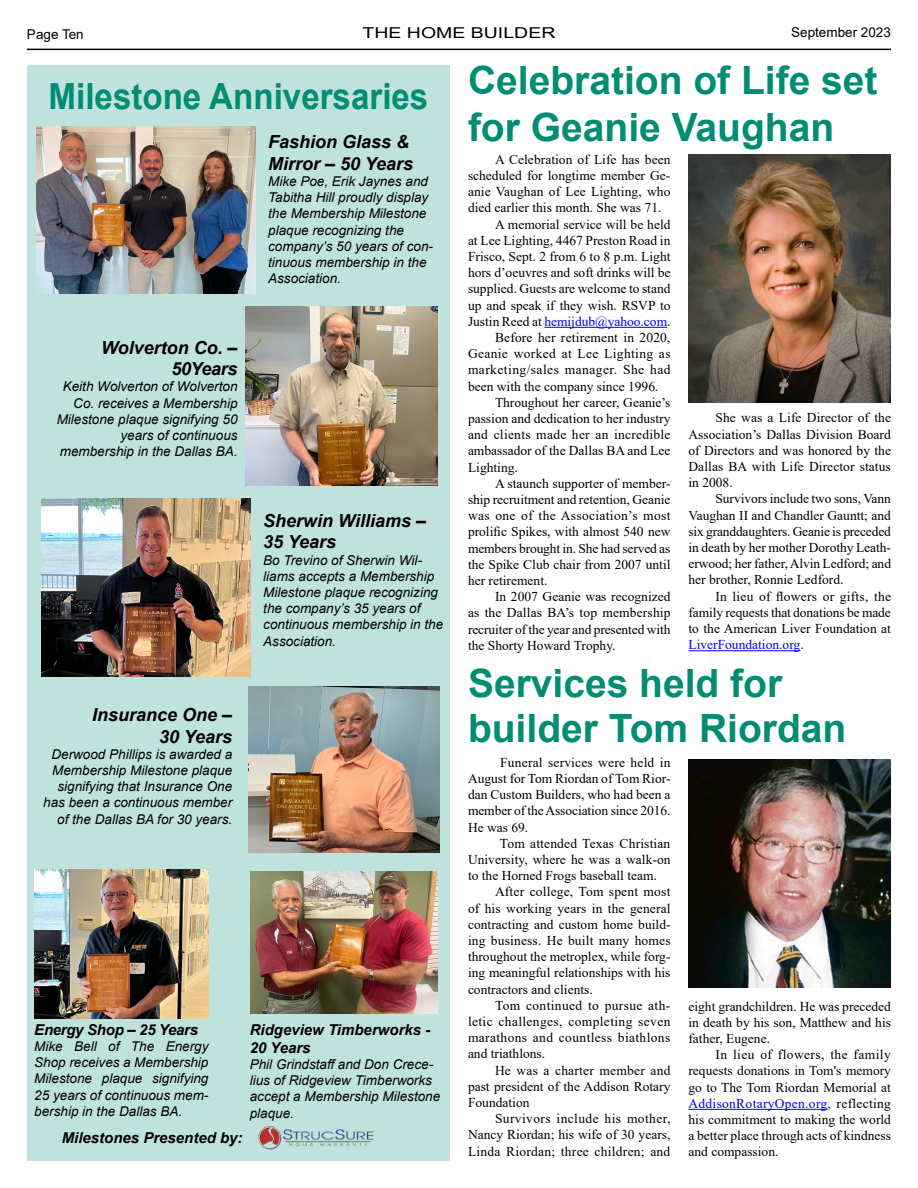
<style>
.page{position:relative;width:918px;height:1188px;background:#fff}
.page>*{position:absolute;margin:0;border:0;box-sizing:border-box;transform-origin:0 0}
.t1{font:700 39px/45px "Arial";color:#018d73}
.t2{font:700 36px "Arial";color:#018d73;scale:.92 1}
.t3{font:italic 700 18px/21.6px "Arial";color:#000}
.t4{font:italic 700 15px/18px "Arial";color:#000}
.t5{font:italic 700 15px "Arial";letter-spacing:-.02em;color:#000}
.t6{font:15px "Arial";color:#000;scale:1.3 1}
.t7{font:13.5px/16.2px "Times New Roman";color:#000;text-align:justify}
.t8{font:italic 13.5px/16.2px "Arial";color:#000}
.t9{font:13.5px "Times New Roman";letter-spacing:.025em;color:#000}
.t10{font:13.5px "Times New Roman";color:#00f}
.t11{font:13.5px "Times New Roman";letter-spacing:.035em;color:#000}
.t12{font:13.5px "Times New Roman";letter-spacing:.02em;color:#000}
.t13{font:13.5px "Arial";color:#000}
.s1{font-style:normal}
.s2{color:#000}
.s3{color:#00f}
</style>
<div class="page">
<hr style="left:27px;top:49px;width:864px;height:1px;background:#000">
<div style="left:27px;top:65px;width:423px;height:1096px;background:#c0e2dc"></div>
<img style="left:36px;top:126px;width:220px;height:167px">
<img style="left:41px;top:499px;width:210px;height:178px">
<img style="left:34px;top:869px;width:174px;height:149px">
<img style="left:258px;top:1126px;width:116px;height:24px">
<img style="left:246px;top:307px;width:192px;height:178px">
<img style="left:248px;top:686px;width:192px;height:167px">
<img style="left:688px;top:154px;width:203px;height:248px">
<hr style="left:544px;top:327px;width:123px;height:1px;background:#00f">
<hr style="left:688px;top:650px;width:112px;height:1px;background:#00f">
<img style="left:688px;top:760px;width:203px;height:228px">
<img style="left:250px;top:872px;width:188px;height:142px">
<hr style="left:688px;top:1109px;width:140px;height:1px;background:#00f">
<p class="t13" style="left:27px;top:25px;width:58px">Page Ten</p>
<p class="t6" style="left:363px;top:22px;width:150px">THE HOME BUILDER</p>
<p class="t13" style="left:791px;top:23px;width:101px">September 2023</p>
<h2 class="t2" style="left:49px;top:71px;width:414px">Milestone Anniversaries</h2>
<h3 class="t3" style="left:101px;top:337px;width:138px;text-align:right">Wolverton Co. <span class="s1">–<br></span>50Years</h3>
<p class="t8" style="left:57px;top:379px;width:182px;text-align:right">Keith Wolverton of Wolverton<br>Co. receives a Membership<br>Milestone plaque signifying 50 years of continuous membership in the Dallas BA.</p>
<h3 class="t3" style="left:92px;top:704px;width:142px;text-align:right">Insurance One <span class="s1">–<br></span>30 Years</h3>
<p class="t8" style="left:43px;top:746px;width:191px;text-align:right">Derwood Phillips is awarded a<br>Membership Milestone plaque signifying that Insurance One has been a continuous member of the Dallas BA for 30 years.</p>
<h3 class="t3" style="left:268px;top:132px;width:147px">Fashion Glass &amp;<br>Mirror <span class="s1">–</span> 50 Years</h3>
<p class="t8" style="left:268px;top:173px;width:166px">Mike Poe, Erik Jaynes and<br>Tabitha Hill proudly display the Membership Milestone plaque recognizing the company’s 50 years of con&shy;tinuous membership in the<br>Association.</p>
<h3 class="t3" style="left:263px;top:510px;width:164px">Sherwin Williams <span class="s1">–<br></span>35 Years</h3>
<p class="t8" style="left:263px;top:552px;width:182px">Bo Trevino of Sherwin Wil&shy;liams accepts a Membership<br>Milestone plaque recognizing the company’s 35 years of continuous membership in the<br>Association.</p>
<p class="t5" style="left:34px;top:1020px;width:165px">Energy Shop <span class="s1">–</span> 25 Years</p>
<p class="t8" style="left:34px;top:1038px;width:176px;text-align:justify">Mike Bell of The Energy Shop receives a Membership Milestone plaque signifying 25 years of continuous mem&shy;bership in the Dallas BA.</p>
<p class="t4" style="left:62px;top:1130px;width:182px">Milestones Presented by:</p>
<p class="t4" style="left:250px;top:1021px;width:182px">Ridgeview Timberworks -<br>20 Years</p>
<p class="t8" style="left:250px;top:1056px;width:192px">Phil Grindstaff and Don Crece&shy;lius of Ridgeview Timberworks accept a Membership Milestone plaque.</p>
<h1 class="t1" style="left:468px;top:57px;width:411px;line-height:46.8px">Celebration of Life set for Geanie Vaughan</h1>
<p class="t7" style="left:495px;top:151px;width:177px">A Celebration of Life has been</p>
<p class="t7" style="left:468px;top:167px;width:204px">scheduled for longtime member Ge-</p>
<p class="t7" style="left:468px;top:183px;width:204px">anie Vaughan of Lee Lighting, who</p>
<p class="t7" style="left:468px;top:199px;width:195px">died earlier this month. She was 71.</p>
<p class="t7" style="left:495px;top:216px;width:177px">A memorial service will be held</p>
<p class="t7" style="left:468px;top:232px;width:204px">at Lee Lighting, 4467 Preston Road in</p>
<p class="t7" style="left:468px;top:248px;width:204px">Frisco, Sept. 2 from 6 to 8 p.m. Light</p>
<p class="t7" style="left:468px;top:264px;width:204px">hors d’oeuvres and soft drinks will be</p>
<p class="t7" style="left:468px;top:280px;width:204px">supplied. Guests are welcome to stand</p>
<p class="t7" style="left:468px;top:297px;width:204px">up and speak if they wish. RSVP to</p>
<p class="t10" style="left:468px;top:312px;width:204px"><span class="s2">Justin Reed at</span> hemijdub@yahoo.com<span class="s2">.</span></p>
<p class="t7" style="left:495px;top:329px;width:177px">Before her retirement in 2020,</p>
<p class="t9" style="left:468px;top:344px;width:204px">Geanie worked at Lee Lighting as</p>
<p class="t11" style="left:468px;top:360px;width:204px">marketing/sales manager. She had</p>
<p class="t7" style="left:468px;top:378px;width:192px">been with the company since 1996.</p>
<p class="t7" style="left:495px;top:394px;width:177px">Throughout her career, Geanie’s</p>
<p class="t7" style="left:468px;top:410px;width:204px">passion and dedication to her industry</p>
<p class="t12" style="left:468px;top:425px;width:204px">and clients made her an incredible</p>
<p class="t7" style="left:468px;top:442px;width:204px">ambassador of the Dallas BA and Lee</p>
<p class="t7" style="left:468px;top:459px;width:51px">Lighting.</p>
<p class="t7" style="left:495px;top:475px;width:177px">A staunch supporter of member-</p>
<p class="t7" style="left:468px;top:491px;width:204px">ship recruitment and retention, Geanie</p>
<p class="t9" style="left:468px;top:506px;width:204px">was one of the Association’s most</p>
<p class="t7" style="left:468px;top:523px;width:204px">prolific Spikes, with almost 540 new</p>
<p class="t7" style="left:468px;top:540px;width:204px">members brought in. She had served as</p>
<p class="t7" style="left:468px;top:556px;width:204px">the Spike Club chair from 2007 until</p>
<p class="t7" style="left:468px;top:572px;width:81px">her retirement.</p>
<p class="t7" style="left:495px;top:588px;width:177px">In 2007 Geanie was recognized</p>
<p class="t7" style="left:468px;top:604px;width:204px">as the Dallas BA’s top membership</p>
<p class="t7" style="left:468px;top:621px;width:204px">recruiter of the year and presented with</p>
<p class="t7" style="left:468px;top:637px;width:149px">the Shorty Howard Trophy.</p>
<p class="t7" style="left:688px;top:409px;width:204px;text-indent:27px">She was a Life Director of the Association’s Dallas Division Board of Directors and was honored by the Dallas BA with Life Director status in 2008.</p>
<p class="t7" style="left:688px;top:490px;width:204px;text-indent:27px">Survivors include two sons, Vann Vaughan II and Chandler Gauntt; and six granddaughters. Geanie is preceded in death by her mother Dorothy Leath&shy;erwood; her father, Alvin Ledford; and her brother, Ronnie Ledford.</p>
<p class="t7" style="left:688px;top:588px;width:204px;text-indent:27px">In lieu of flowers or gifts, the family requests that donations be made to the American Liver Foundation at <span class="s3">LiverFoundation.org</span>.</p>
<h1 class="t1" style="left:468px;top:662px;width:380px">Services held for builder Tom Riordan</h1>
<p class="t7" style="left:468px;top:754px;width:204px;text-indent:32px">Funeral services were held in August for Tom Riordan of Tom Rior&shy;dan Custom Builders, who had been a member of the Association since 2016.<br>He was 69.</p>
<p class="t7" style="left:468px;top:835px;width:204px;text-indent:32px">Tom attended Texas Christian University, where he was a walk-on to the Horned Frogs baseball team.</p>
<p class="t7" style="left:468px;top:883px;width:204px;text-indent:27px">After college, Tom spent most of his working years in the general contracting and custom home build&shy;ing business. He built many homes throughout the metroplex, while forg&shy;ing meaningful relationships with his contractors and clients.</p>
<p class="t7" style="left:468px;top:997px;width:204px;text-indent:27px">Tom continued to pursue ath&shy;letic challenges, completing seven marathons and countless biathlons and triathlons.</p>
<p class="t7" style="left:468px;top:1062px;width:204px;text-indent:27px">He was a charter member and past president of the Addison Rotary Foundation</p>
<p class="t7" style="left:468px;top:1110px;width:204px;text-indent:27px">Survivors include his mother, Nancy Riordan; his wife of 30 years, Linda Riordan; three children; and</p>
<p class="t7" style="left:688px;top:998px;width:204px">eight grandchildren. He was preceded in death by his son, Matthew and his father, Eugene.</p>
<p class="t7" style="left:688px;top:1046px;width:204px;text-indent:27px">In lieu of flowers, the family requests donations in Tom's memory go to The Tom Riordan Memorial at <span class="s3">AddisonRotaryOpen.org</span>, reflecting his commitment to making the world a better place through acts of kindness and compassion.</p>
</div>
